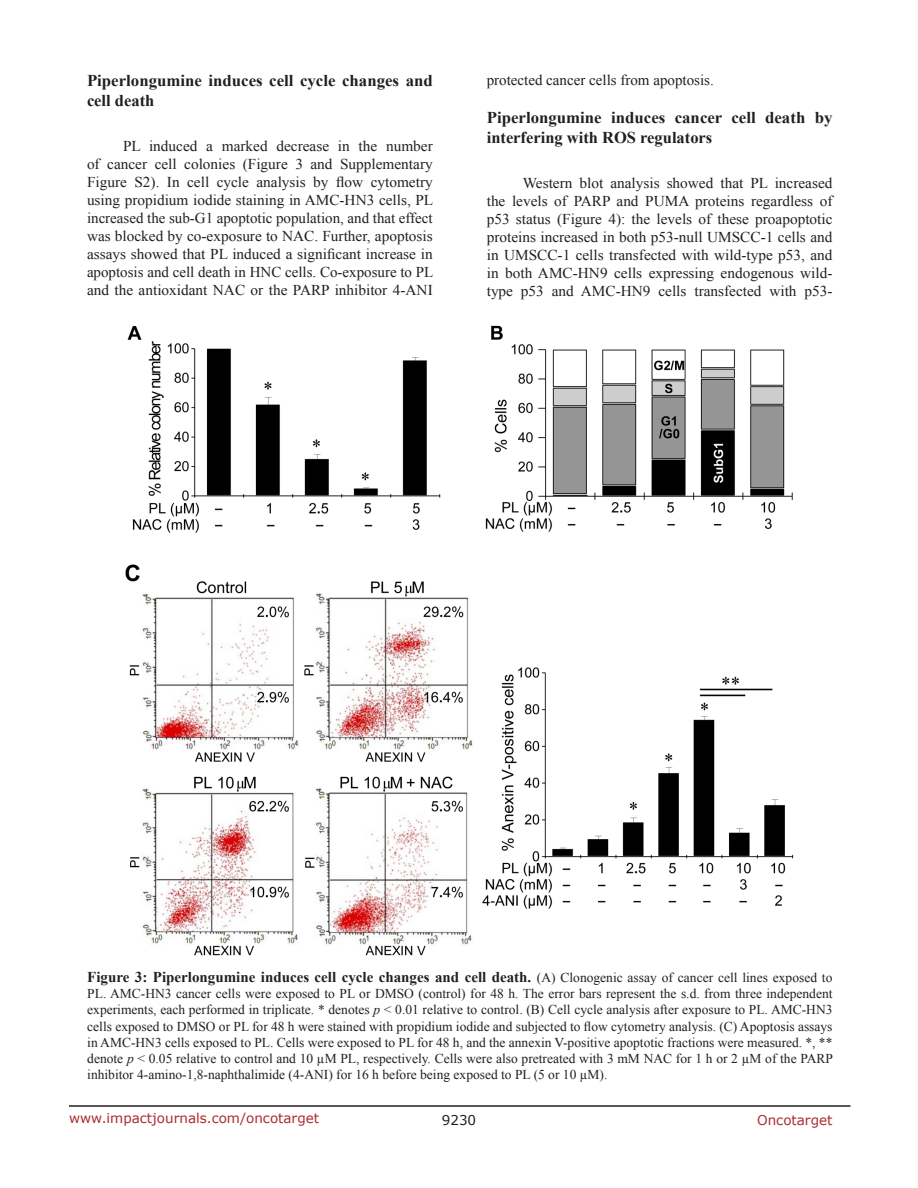
<style>
.page{position:relative;width:918px;height:1188px;background:#fff}
.page>*{position:absolute;margin:0;border:0;box-sizing:border-box;transform-origin:0 0}
.SubHeading{font:700 16.5px/19.8px "Times New Roman";color:#221f22}
.BodyText{font:15px/18px "Times New Roman";color:#221f22;text-align:justify}
.FigureText{font:700 15px "Times New Roman";color:#221f22}
.FigureText-2{font:13.5px/16.2px "Times New Roman";color:#221f22;text-align:justify}
.t1{font:13.5px "Verdana";color:#ac2b31}
.t2{font:13.5px "Verdana";color:#221f22}
.s1{font-weight:400;font-size:13.5px}
.s2{font-style:italic}
</style>
<div class="page">
<hr style="left:69px;top:1105px;width:781px;height:2px;background:#231f20">
<img style="left:125px;top:325px;width:669px;height:631px">
<p class="SubHeading" style="left:87px;top:70px;width:347px">Piperlongumine induces cell cycle changes and cell death</p>
<p class="BodyText" style="left:87px;top:137px;width:348px;text-indent:36px">PL induced a marked decrease in the number of cancer cell colonies (Figure 3 and Supplementary Figure S2). In cell cycle analysis by flow cytometry using propidium iodide staining in AMC-HN3 cells, PL increased the sub-G1 apoptotic population, and that effect was blocked by co-exposure to NAC. Further, apoptosis assays showed that PL induced a significant increase in apoptosis and cell death in HNC cells. Co-exposure to PL and the antioxidant NAC or the PARP inhibitor 4-ANI</p>
<p class="BodyText" style="left:487px;top:71px;width:229px">protected cancer cells from apoptosis.</p>
<p class="SubHeading" style="left:487px;top:107px;width:347px">Piperlongumine induces cancer cell death by interfering with ROS regulators</p>
<p class="BodyText" style="left:487px;top:174px;width:347px;text-indent:36px">Western blot analysis showed that PL increased the levels of PARP and PUMA proteins regardless of p53 status (Figure 4): the levels of these proapoptotic proteins increased in both p53-null UMSCC-1 cells and in UMSCC-1 cells transfected with wild-type p53, and in both AMC-HN9 cells expressing endogenous wild&shy;type p53 and AMC-HN9 cells transfected with p53-</p>
<p class="FigureText" style="left:87px;top:967px;width:747px">Figure 3: Piperlongumine induces cell cycle changes and cell death. <span class="s1">(A) Clonogenic assay of cancer cell lines exposed to</span></p>
<p class="FigureText-2" style="left:87px;top:985px;width:747px">PL. AMC-HN3 cancer cells were exposed to PL or DMSO (control) for 48 h. The error bars represent the s.d. from three independent experiments, each performed in triplicate. * denotes <span class="s2">p</span> &lt; 0.01 relative to control. (B) Cell cycle analysis after exposure to PL. AMC-HN3 cells exposed to DMSO or PL for 48 h were stained with propidium iodide and subjected to flow cytometry analysis. (C) Apoptosis assays in AMC-HN3 cells exposed to PL. Cells were exposed to PL for 48 h, and the annexin V-positive apoptotic fractions were measured. *, ** denote <span class="s2">p</span> &lt; 0.05 relative to control and 10 µM PL, respectively. Cells were also pretreated with 3 mM NAC for 1 h or 2 µM of the PARP inhibitor 4-amino-1,8-naphthalimide (4-ANI) for 16 h before being exposed to PL (5 or 10 µM).</p>
<p class="t1" style="left:69px;top:1109px;width:252px">www.impactjournals.com/oncotarget</p>
<p class="t2" style="left:442px;top:1111px;width:36px">9230</p>
<p class="t1" style="left:757px;top:1111px;width:77px">Oncotarget</p>
</div>
